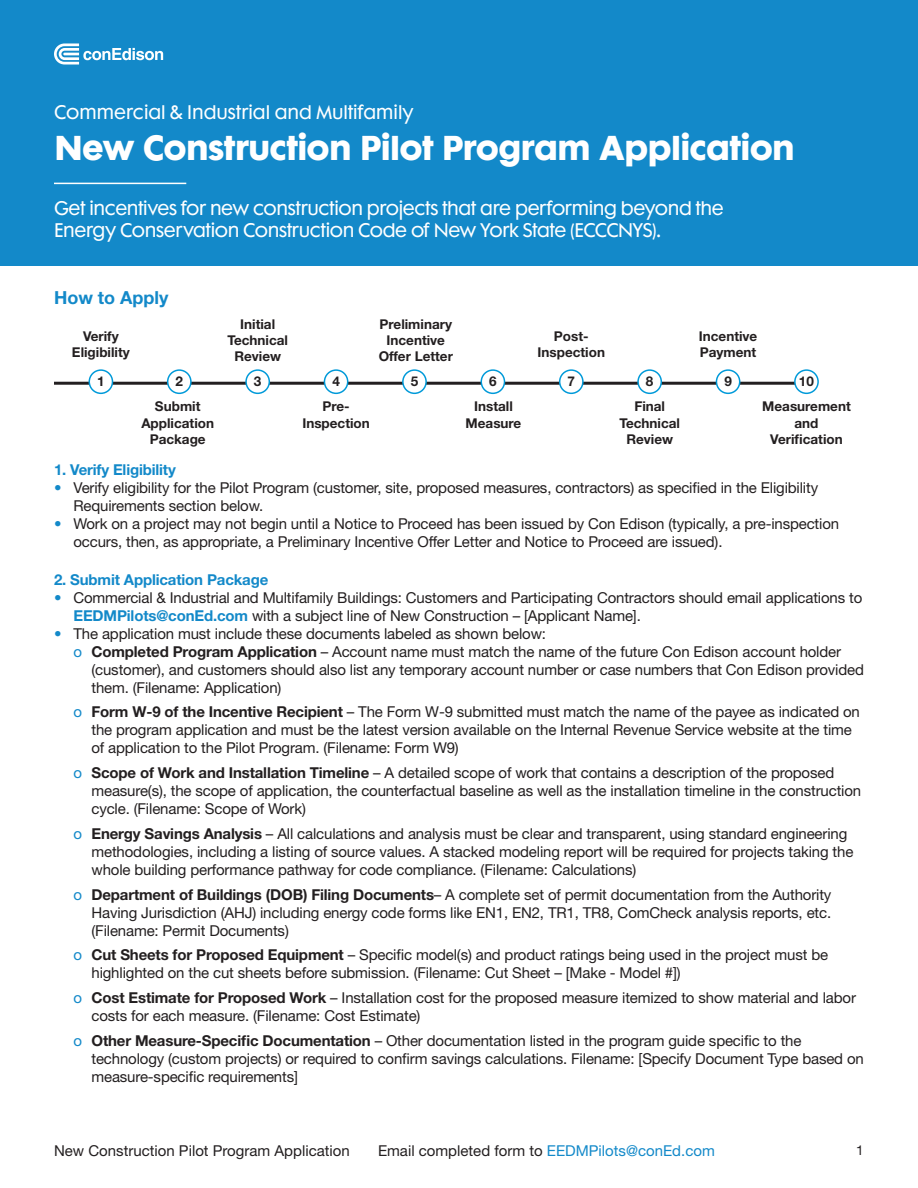
<style>
.page{position:relative;width:918px;height:1188px;background:#fff}
.page>*{position:absolute;margin:0;border:0;box-sizing:border-box;transform-origin:0 0}
.t1{font:700 31.5px "Futura Maxi Std";letter-spacing:-.02em;color:#fff}
.t2{font:18px/21.6px "Futura Maxi Std";letter-spacing:-.02em;color:#fff}
.t3{font:18px "Futura Maxi Std";color:#fff}
.t4{font:700 18px "Helvetica Neue LT Std";color:#1389c9}
.t5{font:15px/18px "Helvetica Neue LT Std";letter-spacing:-.01em;color:#231f20}
.t6{font:700 15px "Helvetica Neue LT Std";letter-spacing:-.01em;color:#1389c9}
.t7{font:700 13.5px/16.2px "Helvetica Neue LT Std";color:#231f20;text-align:center}
.t8{font:13.5px "Helvetica Neue LT Std";color:#231f20}
.s1{color:#1389c9}
.s2{font-weight:700;color:#1389c9}
.s3{font-weight:700}
</style>
<div class="page">
<div style="left:0;top:0;width:918px;height:266px;background:#1389c9"></div>
<hr style="left:54px;top:382px;width:756px;height:3px;background:#231f20">
<div style="left:89px;top:370px;width:24px;height:23px;background:#fff;border-radius:50%"></div>
<div style="left:89px;top:369px;width:24px;height:25px;border:2px solid #009ad9;border-radius:50%"></div>
<div style="left:403px;top:370px;width:23px;height:23px;background:#fff;border-radius:50%"></div>
<div style="left:402px;top:369px;width:25px;height:25px;border:2px solid #009ad9;border-radius:50%"></div>
<div style="left:246px;top:370px;width:23px;height:23px;background:#fff;border-radius:50%"></div>
<div style="left:245px;top:369px;width:25px;height:25px;border:2px solid #009ad9;border-radius:50%"></div>
<div style="left:560px;top:370px;width:23px;height:23px;background:#fff;border-radius:50%"></div>
<div style="left:559px;top:369px;width:25px;height:25px;border:2px solid #009ad9;border-radius:50%"></div>
<div style="left:716px;top:370px;width:24px;height:23px;background:#fff;border-radius:50%"></div>
<div style="left:716px;top:369px;width:24px;height:25px;border:2px solid #009ad9;border-radius:50%"></div>
<div style="left:168px;top:370px;width:23px;height:23px;background:#fff;border-radius:50%"></div>
<div style="left:167px;top:369px;width:25px;height:25px;border:2px solid #009ad9;border-radius:50%"></div>
<div style="left:481px;top:370px;width:23px;height:23px;background:#fff;border-radius:50%"></div>
<div style="left:481px;top:369px;width:24px;height:25px;border:2px solid #009ad9;border-radius:50%"></div>
<div style="left:324px;top:370px;width:24px;height:23px;background:#fff;border-radius:50%"></div>
<div style="left:324px;top:369px;width:24px;height:25px;border:2px solid #009ad9;border-radius:50%"></div>
<div style="left:638px;top:370px;width:23px;height:23px;background:#fff;border-radius:50%"></div>
<div style="left:637px;top:369px;width:25px;height:25px;border:2px solid #009ad9;border-radius:50%"></div>
<div style="left:795px;top:370px;width:23px;height:23px;background:#fff;border-radius:50%"></div>
<div style="left:794px;top:369px;width:25px;height:25px;border:2px solid #009ad9;border-radius:50%"></div>
<hr style="left:54px;top:183px;width:132px;height:1px;background:#fff">
<svg style="left:54px;top:43px;width:109px;height:22px"></svg>
<p class="t3" style="left:54px;top:100px;width:361px">Commercial &amp; Industrial and Multifamily</p>
<h1 class="t1" style="left:54px;top:125px;width:742px">New Construction Pilot Program Application</h1>
<p class="t2" style="left:54px;top:197px;width:671px">Get incentives for new construction projects that are performing beyond the<br>Energy Conservation Construction Code of New York State (ECCCNYS).</p>
<p class="t4" style="left:54px;top:286px;width:116px">How to Apply</p>
<p class="t7" style="left:72px;top:328px;width:59px">Verify<br>Eligibility</p>
<p class="t7" style="left:227px;top:316px;width:62px">Initial<br>Technical<br>Review</p>
<p class="t7" style="left:379px;top:316px;width:76px">Preliminary<br>Incentive<br>Offer Letter</p>
<p class="t7" style="left:538px;top:328px;width:69px">Post-<br>Inspection</p>
<p class="t7" style="left:699px;top:328px;width:60px;text-align:left">Incentive<br>Payment</p>
<p class="t7" style="left:97px;top:372px;width:9px">1</p>
<p class="t7" style="left:175px;top:372px;width:9px">2</p>
<p class="t7" style="left:254px;top:372px;width:9px">3</p>
<p class="t7" style="left:332px;top:372px;width:9px">4</p>
<p class="t7" style="left:411px;top:372px;width:9px">5</p>
<p class="t7" style="left:489px;top:372px;width:9px">6</p>
<p class="t7" style="left:568px;top:372px;width:9px">7</p>
<p class="t7" style="left:646px;top:372px;width:9px">8</p>
<p class="t7" style="left:724px;top:372px;width:9px">9</p>
<p class="t7" style="left:799px;top:372px;width:17px">10</p>
<p class="t7" style="left:141px;top:398px;width:74px">Submit<br>Application<br>Package</p>
<p class="t7" style="left:466px;top:398px;width:57px">Install<br>Measure</p>
<p class="t7" style="left:302px;top:398px;width:69px">Pre-<br>Inspection</p>
<p class="t7" style="left:619px;top:398px;width:62px">Final<br>Technical<br>Review</p>
<p class="t7" style="left:762px;top:398px;width:90px">Measurement and<br>Verification</p>
<p class="t6" style="left:54px;top:460px;width:123px">1. Verify Eligibility</p>
<p class="t5" style="left:74px;top:478px;width:746px;text-indent:-20px"><span class="s1">•</span> Verify eligibility for the Pilot Program (customer, site, proposed measures, contractors) as specified in the Eligibility<br>Requirements section below.</p>
<p class="t5" style="left:74px;top:514px;width:767px;text-indent:-20px"><span class="s1">•</span> Work on a project may not begin until a Notice to Proceed has been issued by Con Edison (typically, a pre-inspection occurs, then, as appropriate, a Preliminary Incentive Offer Letter and Notice to Proceed are issued).</p>
<p class="t6" style="left:54px;top:570px;width:216px">2. Submit Application Package</p>
<p class="t5" style="left:74px;top:588px;width:790px;text-indent:-20px"><span class="s1">•</span> Commercial &amp; Industrial and Multifamily Buildings: Customers and Participating Contractors should email applications to<br><span class="s2">EEDMPilots@conEd.com</span> with a subject line of New Construction – [Applicant Name].</p>
<p class="t5" style="left:54px;top:624px;width:494px"><span class="s1">•</span> The application must include these documents labeled as shown below:</p>
<p class="t5" style="left:74px;top:642px;width:769px"><span class="s1">o</span> <span class="s3">Completed Program Application</span> – Account name must match the name of the future Con Edison account holder</p>
<p class="t5" style="left:92px;top:660px;width:774px">(customer), and customers should also list any temporary account number or case numbers that Con Edison provided</p>
<p class="t5" style="left:92px;top:678px;width:192px">them. (Filename: Application)</p>
<p class="t5" style="left:92px;top:703px;width:770px;text-indent:-18px"><span class="s1">o</span> <span class="s3">Form W-9 of the Incentive Recipient</span> – The Form W-9 submitted must match the name of the payee as indicated on the program application and must be the latest version available on the Internal Revenue Service website at the time of application to the Pilot Program. (Filename: Form W9)</p>
<p class="t5" style="left:92px;top:764px;width:771px;text-indent:-18px"><span class="s1">o</span> <span class="s3">Scope of Work and Installation Timeline</span> – A detailed scope of work that contains a description of the proposed measure(s), the scope of application, the counterfactual baseline as well as the installation timeline in the construction cycle. (Filename: Scope of Work)</p>
<p class="t5" style="left:92px;top:824px;width:763px;text-indent:-18px"><span class="s1">o</span> <span class="s3">Energy Savings Analysis</span> – All calculations and analysis must be clear and transparent, using standard engineering methodologies, including a listing of source values. A stacked modeling report will be required for projects taking the whole building performance pathway for code compliance. (Filename: Calculations)</p>
<p class="t5" style="left:92px;top:885px;width:741px;text-align:justify;text-indent:-18px"><span class="s1">o</span> <span class="s3">Department of Buildings (DOB) Filing Documents</span>– A complete set of permit documentation from the Authority Having Jurisdiction (AHJ) including energy code forms like EN1, EN2, TR1, TR8, ComCheck analysis reports, etc. (Filename: Permit Documents)</p>
<p class="t5" style="left:92px;top:946px;width:738px;text-indent:-18px"><span class="s1">o</span> <span class="s3">Cut Sheets for Proposed Equipment</span> – Specific model(s) and product ratings being used in the project must be highlighted on the cut sheets before submission. (Filename: Cut Sheet – [Make - Model #])</p>
<p class="t5" style="left:92px;top:989px;width:766px;text-indent:-18px"><span class="s1">o</span> <span class="s3">Cost Estimate for Proposed Work</span> – Installation cost for the proposed measure itemized to show material and labor costs for each measure. (Filename: Cost Estimate)</p>
<p class="t5" style="left:92px;top:1031px;width:774px;text-indent:-18px"><span class="s1">o</span> <span class="s3">Other Measure-Specific Documentation</span> – Other documentation listed in the program guide specific to the technology (custom projects) or required to confirm savings calculations. Filename: [Specify Document Type based on measure-specific requirements]</p>
<p class="t5" style="left:54px;top:1141px;width:297px">New Construction Pilot Program Application</p>
<p class="t5" style="left:378px;top:1141px;width:338px">Email completed form to <span class="s1">EEDMPilots@conEd.com</span></p>
<p class="t8" style="left:856px;top:1142px;width:9px">1</p>
</div>
